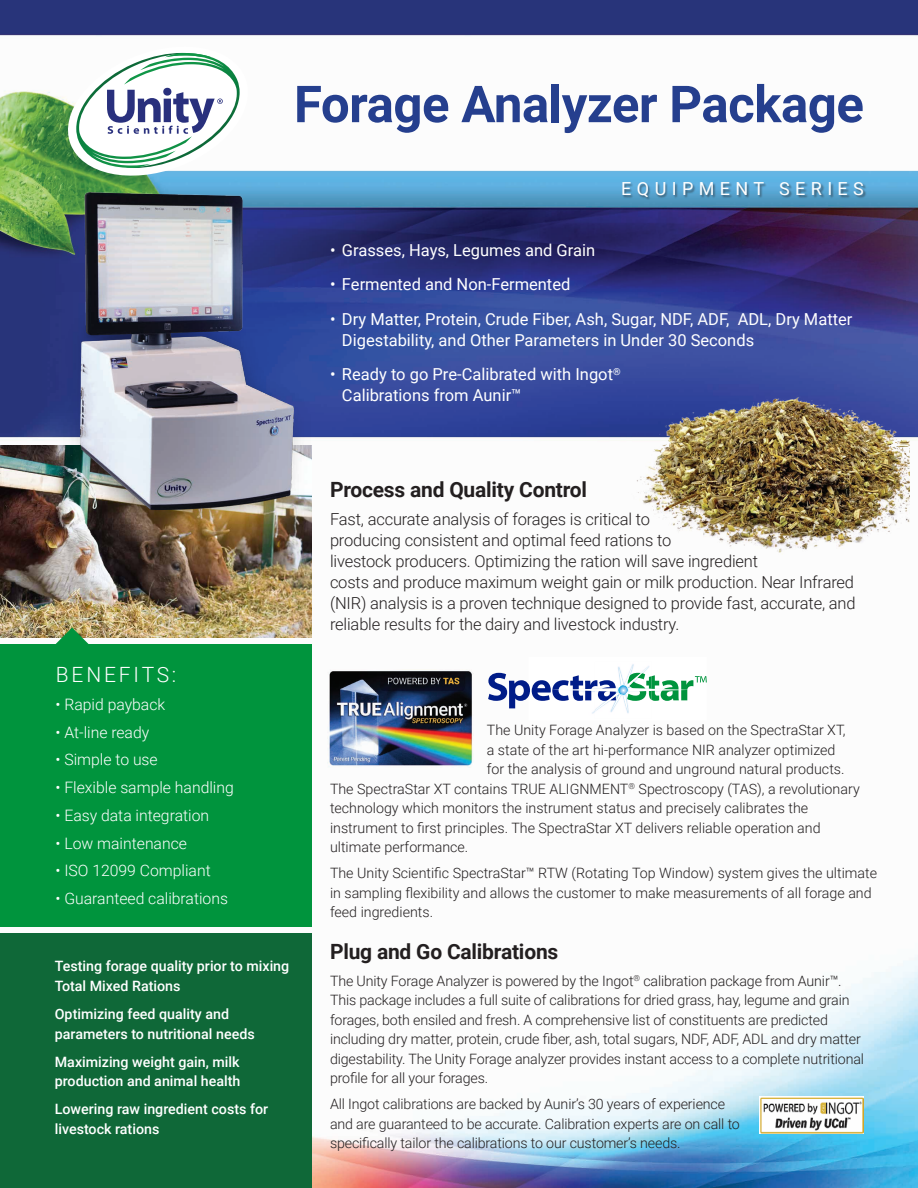
<style>
.page{position:relative;width:918px;height:1188px;background:#fff}
.page>*{position:absolute;margin:0;border:0;box-sizing:border-box;transform-origin:0 0}
.t1{font:700 51px "Roboto";letter-spacing:-.01em;color:#253f8e}
.t2{font:700 21px "Roboto";letter-spacing:-.01em;color:#231f20}
.t3{font:300 21px "Roboto";letter-spacing:.135em;color:#fff}
.t4{font:18px "Roboto";letter-spacing:.3em;color:#fff}
.t5{font:300 16.5px/21px "Roboto";letter-spacing:-.01em;color:#231f20}
.t6{font:16.5px/21px "Roboto";color:#fff}
.t7{font:300 15.75px "Roboto";color:#fff}
.t8{font:300 14.25px/19.5px "Roboto";letter-spacing:-.01em;color:#231f20}
.t9{font:500 14.25px/19.5px "Roboto";color:#fff}
</style>
<div class="page">
<img style="left:0;top:0;width:918px;height:1188px">
<div style="left:0;top:933px;width:311px;height:255px;background:#0f6838"></div>
<img style="left:625px;top:376px;width:284px;height:192px">
<img style="left:0;top:445px;width:312px;height:192px">
<div style="left:0;top:644px;width:312px;height:283px;background:#00943d"></div>
<svg style="left:56px;top:628px;width:33px;height:16px"></svg>
<div style="left:622px;top:182px;width:245px;height:18px;background:#231f20;opacity:.5"></div>
<img style="left:759px;top:1097px;width:105px;height:37px">
<img style="left:529px;top:657px;width:178px;height:64px">
<img style="left:595px;top:713px;width:56px;height:5px">
<img style="left:595px;top:662px;width:56px;height:3px">
<svg style="left:488px;top:665px;width:219px;height:48px"></svg>
<img style="left:327px;top:669px;width:146px;height:98px">
<img style="left:51px;top:186px;width:259px;height:353px">
<svg style="left:59px;top:38px;width:198px;height:147px"></svg>
<p class="t1" style="left:294px;top:68px;width:571px">Forage Analyzer Package</p>
<p class="t4" style="left:621px;top:176px;width:244px">EQUIPMENT SERIES</p>
<p class="t6" style="left:330px;top:239px;width:267px">• Grasses, Hays, Legumes and Grain</p>
<p class="t6" style="left:330px;top:273px;width:242px">• Fermented and Non-Fermented</p>
<p class="t6" style="left:342px;top:308px;width:512px;text-indent:-12px">• Dry Matter, Protein, Crude Fiber, Ash, Sugar, NDF, ADF, ADL, Dry Matter<br>Digestability, and Other Parameters in Under 30 Seconds</p>
<p class="t6" style="left:342px;top:363px;width:280px;text-indent:-12px">• Ready to go Pre-Calibrated with Ingot<sup>®<br></sup>Calibrations from Aunir™</p>
<p class="t3" style="left:56px;top:660px;width:122px">BENEFITS:</p>
<p class="t7" style="left:56px;top:693px;width:111px">• Rapid payback</p>
<p class="t7" style="left:56px;top:721px;width:95px">• At-line ready</p>
<p class="t7" style="left:56px;top:749px;width:104px">• Simple to use</p>
<p class="t7" style="left:56px;top:776px;width:180px">• Flexible sample handling</p>
<p class="t7" style="left:56px;top:804px;width:155px">• Easy data integration</p>
<p class="t7" style="left:56px;top:832px;width:133px">• Low maintenance</p>
<p class="t7" style="left:56px;top:860px;width:157px">• ISO 12099 Compliant</p>
<p class="t7" style="left:56px;top:887px;width:174px">• Guaranteed calibrations</p>
<p class="t9" style="left:55px;top:956px;width:236px">Testing forage quality prior to mixing<br>Total Mixed Rations</p>
<p class="t9" style="left:55px;top:1004px;width:201px">Optimizing feed quality and parameters to nutritional needs</p>
<p class="t9" style="left:55px;top:1051px;width:187px">Maximizing weight gain, milk production and animal health</p>
<p class="t9" style="left:55px;top:1099px;width:215px">Lowering raw ingredient costs for livestock rations</p>
<p class="t2" style="left:330px;top:475px;width:259px">Process and Quality Control</p>
<p class="t5" style="left:330px;top:508px;width:527px">Fast, accurate analysis of forages is critical to<br>producing consistent and optimal feed rations to<br>livestock producers. Optimizing the ration will save ingredient<br>costs and produce maximum weight gain or milk production. Near Infrared (NIR) analysis is a proven technique designed to provide fast, accurate, and reliable results for the dairy and livestock industry.</p>
<p class="t8" style="left:487px;top:720px;width:360px">The Unity Forage Analyzer is based on the SpectraStar XT,</p>
<p class="t8" style="left:487px;top:739px;width:350px">a state of the art hi-performance NIR analyzer optimized</p>
<p class="t8" style="left:487px;top:759px;width:359px">for the analysis of ground and unground natural products.</p>
<p class="t8" style="left:330px;top:778px;width:531px">The SpectraStar XT contains TRUE ALIGNMENT<sup>®</sup> Spectroscopy (TAS), a revolutionary</p>
<p class="t8" style="left:330px;top:798px;width:480px">technology which monitors the instrument status and precisely calibrates the</p>
<p class="t8" style="left:330px;top:817px;width:492px">instrument to first principles. The SpectraStar XT delivers reliable operation and</p>
<p class="t8" style="left:330px;top:837px;width:140px">ultimate performance.</p>
<p class="t8" style="left:330px;top:863px;width:549px">The Unity Scientific SpectraStar™ RTW (Rotating Top Window) system gives the ultimate in sampling flexibility and allows the customer to make measurements of all forage and feed ingredients.</p>
<p class="t2" style="left:330px;top:937px;width:230px">Plug and Go Calibrations</p>
<p class="t8" style="left:330px;top:970px;width:536px">The Unity Forage Analyzer is powered by the Ingot<sup>®</sup> calibration package from Aunir™.<br>This package includes a full suite of calibrations for dried grass, hay, legume and grain forages, both ensiled and fresh. A comprehensive list of constituents are predicted including dry matter, protein, crude fiber, ash, total sugars, NDF, ADF, ADL and dry matter digestability. The Unity Forage analyzer provides instant access to a complete nutritional profile for all your forages.</p>
<p class="t8" style="left:330px;top:1094px;width:411px">All Ingot calibrations are backed by Aunir’s 30 years of experience and are guaranteed to be accurate. Calibration experts are on call to specifically tailor the calibrations to our customer’s needs.</p>
</div>
